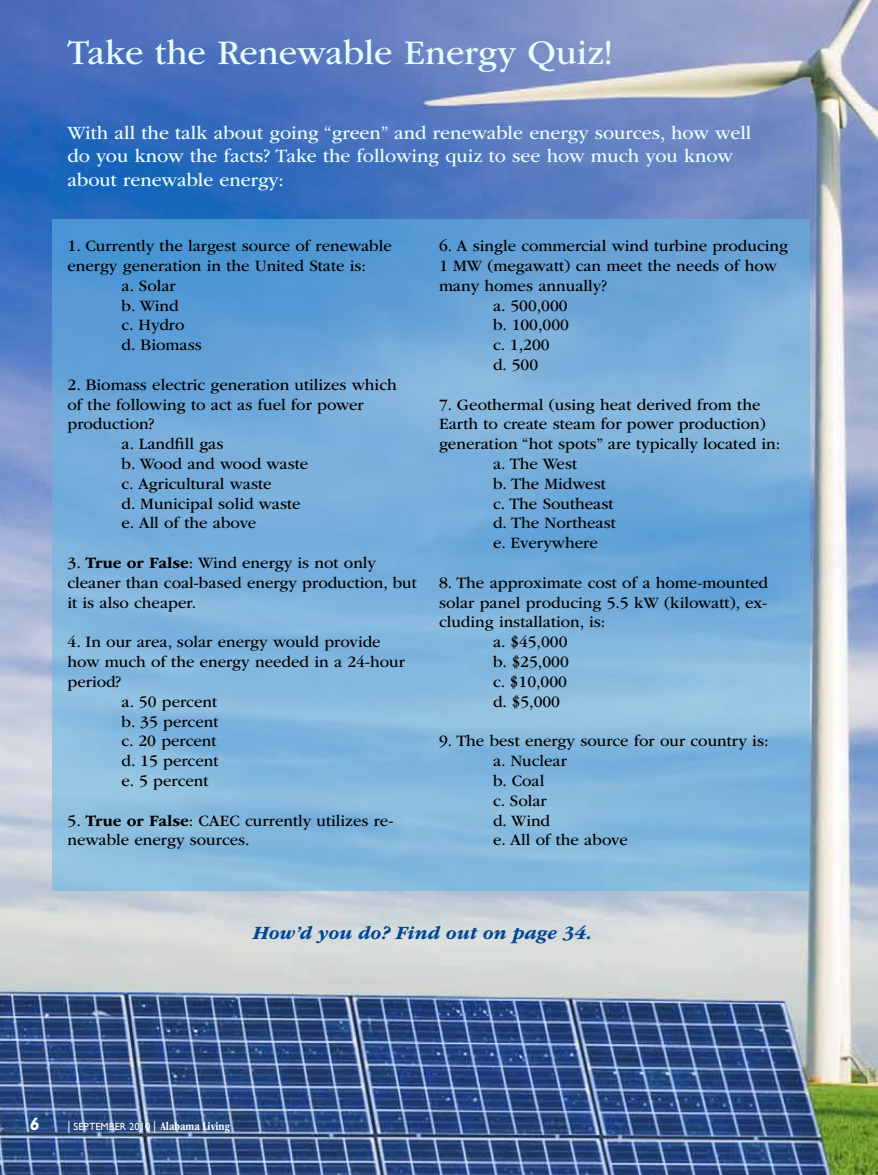
<style>
.page{position:relative;width:878px;height:1175px;background:#fff}
.page>*{position:absolute;margin:0;border:0;box-sizing:border-box;transform-origin:0 0}
.t1{font:36px "ITC Garamond Std";color:#e8ffff}
.t2{font:19.5px/23.4px "ITC Garamond Std";color:#ebffff}
.t3{font:italic 700 19.5px "ITC Garamond Std";color:#004896}
.t4{font:italic 700 18px "Gill Sans Std";color:#fff}
.t5{font:16.5px/19.8px "ITC Garamond Std";color:#000}
.t6{font:10.5px "Gill Sans Std";color:#fff}
.s1{font-weight:700}
.s2{font-size:12px}
.s3{font-family:"ITC Garamond Std";font-weight:700;font-stretch:condensed;font-size:12px}
</style>
<div class="page">
<img style="left:0;top:0;width:878px;height:1174px">
<svg style="left:52px;top:219px;width:757px;height:672px"></svg>
<h1 class="t1" style="left:68px;top:33px;width:547px">Take the Renewable Energy Quiz!</h1>
<p class="t2" style="left:68px;top:121px;width:685px">With all the talk about going “green” and renewable energy sources, how well do you know the facts? Take the following quiz to see how much you know about renewable energy:</p>
<p class="t5" style="left:68px;top:236px;width:326px">1. Currently the largest source of renewable</p>
<p class="t5" style="left:68px;top:256px;width:300px">energy generation in the United State is:</p>
<p class="t5" style="left:122px;top:276px;width:56px">a. Solar</p>
<p class="t5" style="left:122px;top:295px;width:59px">b. Wind</p>
<p class="t5" style="left:122px;top:315px;width:64px">c. Hydro</p>
<p class="t5" style="left:122px;top:335px;width:82px">d. Biomass</p>
<p class="t5" style="left:68px;top:375px;width:331px">2. Biomass electric generation utilizes which</p>
<p class="t5" style="left:68px;top:394px;width:298px">of the following to act as fuel for power</p>
<p class="t5" style="left:68px;top:414px;width:88px">production?</p>
<p class="t5" style="left:122px;top:434px;width:103px">a. Landfill gas</p>
<p class="t5" style="left:122px;top:454px;width:188px">b. Wood and wood waste</p>
<p class="t5" style="left:122px;top:474px;width:152px">c. Agricultural waste</p>
<p class="t5" style="left:122px;top:493px;width:180px">d. Municipal solid waste</p>
<p class="t5" style="left:122px;top:513px;width:136px">e. All of the above</p>
<p class="t5" style="left:68px;top:553px;width:351px">3. <span class="s1">True or False</span>: Wind energy is not only cleaner than coal-based energy production, but it is also cheaper.</p>
<p class="t5" style="left:68px;top:632px;width:315px">4. In our area, solar energy would provide</p>
<p class="t5" style="left:68px;top:652px;width:339px">how much of the energy needed in a 24-hour</p>
<p class="t5" style="left:68px;top:672px;width:55px">period?</p>
<p class="t5" style="left:122px;top:691px;width:97px">a. 50 percent</p>
<p class="t5" style="left:122px;top:711px;width:98px">b. 35 percent</p>
<p class="t5" style="left:122px;top:731px;width:97px">c. 20 percent</p>
<p class="t5" style="left:122px;top:751px;width:98px">d. 15 percent</p>
<p class="t5" style="left:122px;top:771px;width:88px">e. 5 percent</p>
<p class="t5" style="left:68px;top:810px;width:327px">5. <span class="s1">True or False</span>: CAEC currently utilizes re&shy;newable energy sources.</p>
<p class="t5" style="left:439px;top:236px;width:350px">6. A single commercial wind turbine producing</p>
<p class="t5" style="left:439px;top:256px;width:339px">1 MW (megawatt) can meet the needs of how</p>
<p class="t5" style="left:439px;top:276px;width:169px">many homes annually?</p>
<p class="t5" style="left:493px;top:295px;width:76px">a. 500,000</p>
<p class="t5" style="left:493px;top:315px;width:77px">b. 100,000</p>
<p class="t5" style="left:493px;top:335px;width:58px">c. 1,200</p>
<p class="t5" style="left:493px;top:355px;width:47px">d. 500</p>
<p class="t5" style="left:439px;top:394px;width:323px">7. Geothermal (using heat derived from the</p>
<p class="t5" style="left:439px;top:414px;width:328px">Earth to create steam for power production)</p>
<p class="t5" style="left:439px;top:434px;width:343px">generation “hot spots” are typically located in:</p>
<p class="t5" style="left:493px;top:454px;width:86px">a. The West</p>
<p class="t5" style="left:493px;top:474px;width:114px">b. The Midwest</p>
<p class="t5" style="left:493px;top:493px;width:122px">c. The Southeast</p>
<p class="t5" style="left:493px;top:513px;width:124px">d. The Northeast</p>
<p class="t5" style="left:493px;top:533px;width:106px">e. Everywhere</p>
<p class="t5" style="left:439px;top:573px;width:330px">8. The approximate cost of a home-mounted</p>
<p class="t5" style="left:439px;top:592px;width:330px">solar panel producing 5.5 kW (kilowatt), ex-</p>
<p class="t5" style="left:439px;top:612px;width:168px">cluding installation, is:</p>
<p class="t5" style="left:493px;top:632px;width:76px">a. $45,000</p>
<p class="t5" style="left:493px;top:652px;width:77px">b. $25,000</p>
<p class="t5" style="left:493px;top:672px;width:75px">c. $10,000</p>
<p class="t5" style="left:493px;top:691px;width:69px">d. $5,000</p>
<p class="t5" style="left:493px;top:731px;width:277px;text-indent:-54px">9. The best energy source for our country is: a. Nuclear<br>b. Coal<br>c. Solar<br>d. Wind<br>e. All of the above</p>
<p class="t3" style="left:253px;top:922px;width:340px">How’d you do? Find out on page 34.</p>
<p class="t4" style="left:30px;top:1113px;width:11px">6</p>
<p class="t6" style="left:68px;top:1120px;width:164px"><span class="s2">|</span> SEPTEMBER 2010 <span class="s2">|</span> <span class="s3">Alabama Living</span></p>
</div>
